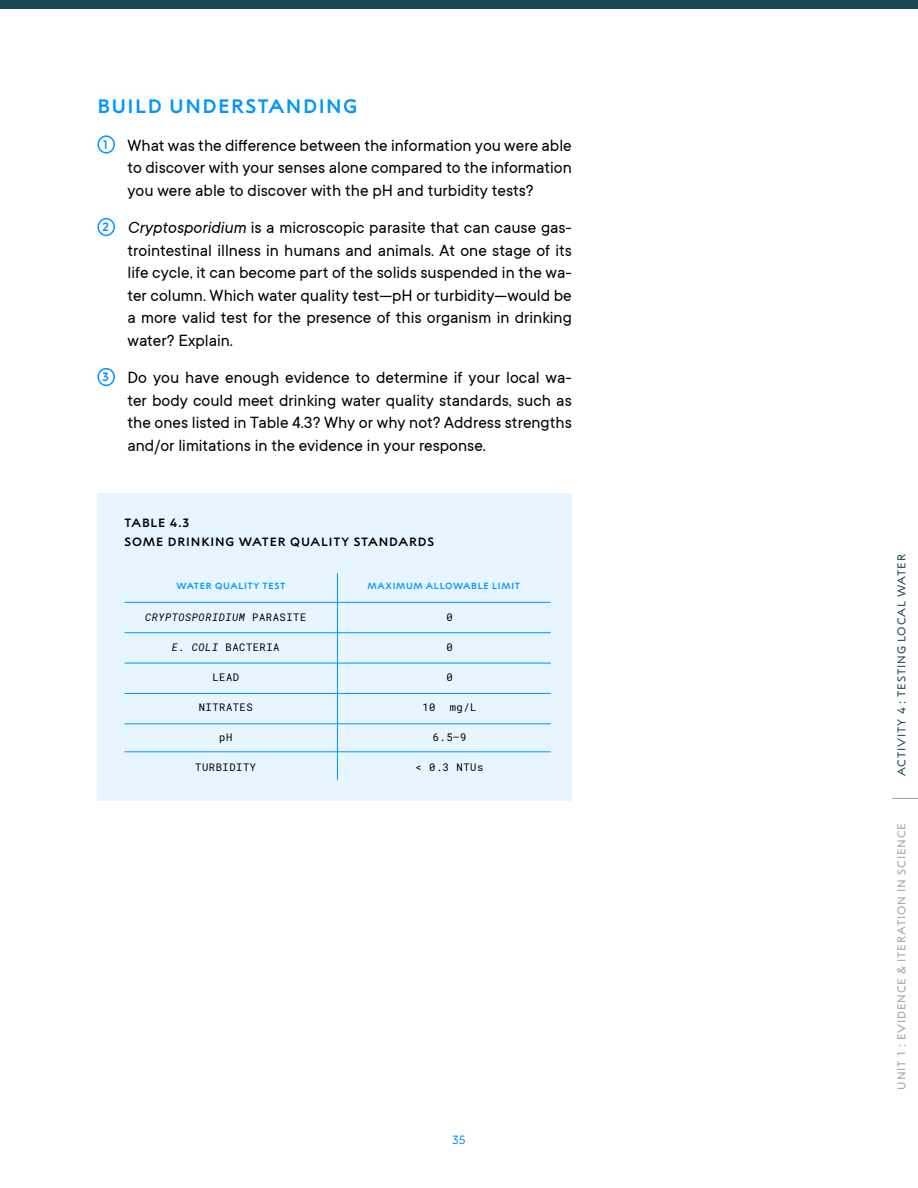
<style>
.page{position:relative;width:918px;height:1188px;background:#fff}
.page>*{position:absolute;margin:0;border:0;box-sizing:border-box;transform-origin:0 0}
.body_copy_paragraph{font:700 19.5px "Alfred Sans";letter-spacing:.075em;color:#0096ff}
.body_copy_paragraph-2{font:18px/22.5px "TT Commons";color:#000;text-align:justify}
.section_header{font:700 12px/19.5px "Alfred Sans";letter-spacing:.075em;color:#000}
.t1{font:700 12px "Alfred Sans";color:#0096ff}
.t2{font:12px "Alfred Sans";color:#0096ff}
.t3{font:11.25px "Alfred Sans";letter-spacing:.075em;color:#99a3ac}
.t4{font:11.25px "Alfred Sans";letter-spacing:.075em;color:#1c4752}
.body_copy_paragraph-3{font:10.5px "Roboto Mono";letter-spacing:.05em;color:#000}
.body_copy_paragraph-4{font:italic 10.5px "Roboto Mono";letter-spacing:.05em;color:#000}
.body_copy_paragraph-5{font:700 9px "Alfred Sans";letter-spacing:.075em;color:#0096ff}
.s1{font-style:italic}
.s2{font-style:normal}
</style>
<div class="page">
<svg style="left:892px;top:798px;width:26px;height:1px"></svg>
<div style="left:0;top:0;width:918px;height:8px;background:#1c4752"></div>
<div style="left:97px;top:135px;width:18px;height:19px;border:2px solid #0096ff;border-radius:50%"></div>
<div style="left:97px;top:218px;width:18px;height:18px;border:2px solid #0096ff;border-radius:50%"></div>
<div style="left:97px;top:368px;width:18px;height:18px;border:2px solid #0096ff;border-radius:50%"></div>
<div style="left:98px;top:494px;width:474px;height:307px;background:#e6f5ff"></div>
<hr style="left:124px;top:602px;width:427px;height:1px;background:#0096ff">
<hr style="left:124px;top:632px;width:427px;height:1px;background:#0096ff">
<hr style="left:124px;top:663px;width:427px;height:1px;background:#0096ff">
<hr style="left:124px;top:693px;width:427px;height:1px;background:#0096ff">
<hr style="left:124px;top:723px;width:427px;height:1px;background:#0096ff">
<hr style="left:124px;top:751px;width:427px;height:1px;background:#0096ff">
<hr style="left:337px;top:573px;width:1px;height:207px;background:#0096ff">
<p class="body_copy_paragraph" style="left:98px;top:95px;width:262px">BUILD UNDERSTANDING</p>
<p class="t1" style="left:103px;top:138px;width:7px">1</p>
<p class="body_copy_paragraph-2" style="left:128px;top:134px;width:446px">What was the difference between the information you were able to discover with your senses alone compared to the information you were able to discover with the pH and turbidity tests?</p>
<p class="t1" style="left:102px;top:220px;width:9px">2</p>
<p class="body_copy_paragraph-2" style="left:128px;top:216px;width:446px"><span class="s1">Cryptosporidium</span> is a microscopic parasite that can cause gas&shy;trointestinal illness in humans and animals. At one stage of its life cycle, it can become part of the solids suspended in the wa&shy;ter column. Which water quality test—pH or turbidity—would be a more valid test for the presence of this organism in drinking water? Explain.</p>
<p class="t1" style="left:102px;top:370px;width:8px">3</p>
<p class="body_copy_paragraph-2" style="left:128px;top:366px;width:446px">Do you have enough evidence to determine if your local wa&shy;ter body could meet drinking water quality standards, such as the ones listed in Table 4.3? Why or why not? Address strengths and/or limitations in the evidence in your response.</p>
<p class="section_header" style="left:124px;top:513px;width:311px">TABLE 4.3<br>SOME DRINKING WATER QUALITY STANDARDS</p>
<p class="body_copy_paragraph-5" style="left:176px;top:581px;width:110px">WATER QUALITY TEST</p>
<p class="body_copy_paragraph-5" style="left:368px;top:581px;width:154px">MAXIMUM ALLOWABLE LIMIT</p>
<p class="body_copy_paragraph-4" style="left:145px;top:610px;width:163px">CRYPTOSPORIDIUM <span class="s2">PARASITE</span></p>
<p class="body_copy_paragraph-3" style="left:172px;top:640px;width:109px"><span class="s1">E. COLI</span> BACTERIA</p>
<p class="body_copy_paragraph-3" style="left:212px;top:670px;width:28px">LEAD</p>
<p class="body_copy_paragraph-3" style="left:199px;top:700px;width:56px">NITRATES</p>
<p class="body_copy_paragraph-3" style="left:219px;top:730px;width:15px">pH</p>
<p class="body_copy_paragraph-3" style="left:195px;top:760px;width:62px">TURBIDITY</p>
<p class="body_copy_paragraph-3" style="left:446px;top:610px;width:8px">0</p>
<p class="body_copy_paragraph-3" style="left:446px;top:640px;width:8px">0</p>
<p class="body_copy_paragraph-3" style="left:446px;top:670px;width:8px">0</p>
<p class="body_copy_paragraph-3" style="left:422px;top:700px;width:15px">10</p>
<p class="body_copy_paragraph-3" style="left:450px;top:700px;width:28px">mg/L</p>
<p class="body_copy_paragraph-3" style="left:433px;top:730px;width:35px">6.5–9</p>
<p class="body_copy_paragraph-3" style="left:416px;top:760px;width:69px">&lt; 0.3 NTUs</p>
<p class="t2" style="left:452px;top:1133px;width:15px">35</p>
<p class="t4" style="left:895px;top:776px;width:224px;rotate:-90deg">ACTIVITY 4 : TESTING LOCAL WATER</p>
<p class="t3" style="left:895px;top:1090px;width:268px;rotate:-90deg">UNIT 1 : EVIDENCE &amp; ITERATION IN SCIENCE</p>
</div>
